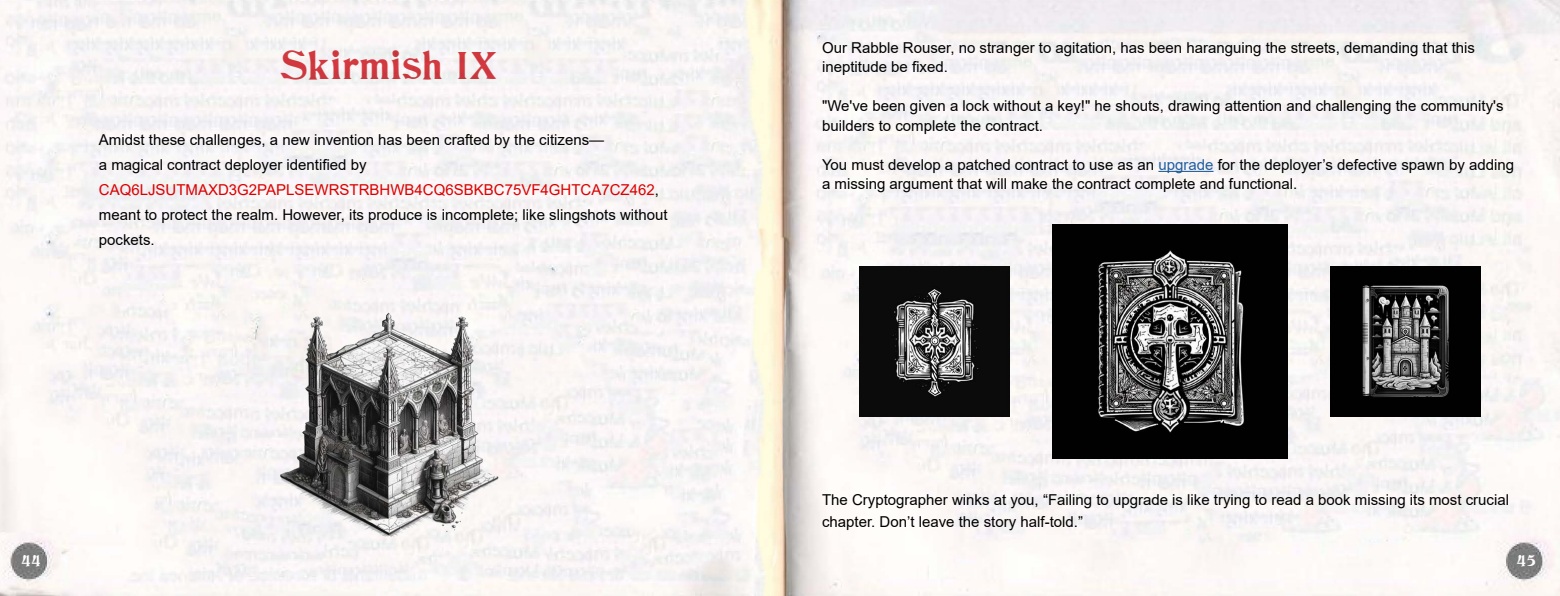
<style>
.page{position:relative;width:1560px;height:596px;background:#fff}
.page>*{position:absolute;margin:0;border:0;box-sizing:border-box;transform-origin:0 0}
.t1{font:36px "Columbus";color:#d2232a}
.Default{font:15px/19.5px "Arial";color:#000}
.Default-2{font:15px "Arial";color:#dc0000}
.t2{font:15px "Columbus";color:#fff}
.s1{color:#000}
.s2{color:#215e9e}
</style>
<div class="page">
<img style="left:0;top:0;width:1560px;height:596px">
<img style="left:262px;top:298px;width:256px;height:256px">
<hr style="left:1158px;top:171px;width:55px;height:1px;background:#215e9e">
<img style="left:859px;top:266px;width:150px;height:150px">
<img style="left:1052px;top:224px;width:235px;height:234px">
<img style="left:1330px;top:266px;width:150px;height:150px">
<h1 class="t1" style="left:281px;top:50px;width:220px">Skirmish IX</h1>
<p class="Default" style="left:99px;top:130px;width:507px">Amidst these challenges, a new invention has been crafted by the citizens—</p>
<p class="Default" style="left:99px;top:155px;width:269px">a magical contract deployer identified by</p>
<p class="Default-2" style="left:99px;top:180px;width:561px">CAQ6LJSUTMAXD3G2PAPLSEWRSTRBHWB4CQ6SBKBC75VF4GHTCA7CZ462<span class="s1">,</span></p>
<p class="Default" style="left:99px;top:202px;width:570px;line-height:25px">meant to protect the realm. However, its produce is incomplete; like slingshots without pockets.</p>
<p class="Default" style="left:822px;top:38px;width:654px">Our Rabble Rouser, no stranger to agitation, has been haranguing the streets, demanding that this ineptitude be fixed.</p>
<p class="Default" style="left:822px;top:96px;width:683px">"We've been given a lock without a key!" he shouts, drawing attention and challenging the community's builders to complete the contract.</p>
<p class="Default" style="left:822px;top:155px;width:693px">You must develop a patched contract to use as an <span class="s2">upgrade</span> for the deployer’s defective spawn by adding a missing argument that will make the contract complete and functional.</p>
<p class="Default" style="left:822px;top:488px;width:688px;line-height:22.5px">The Cryptographer winks at you, “Failing to upgrade is like trying to read a book missing its most crucial chapter. Don’t leave the story half-told.”</p>
<p class="t2" style="left:22px;top:553px;width:21px">44</p>
<p class="t2" style="left:1516px;top:553px;width:21px">45</p>
</div>
